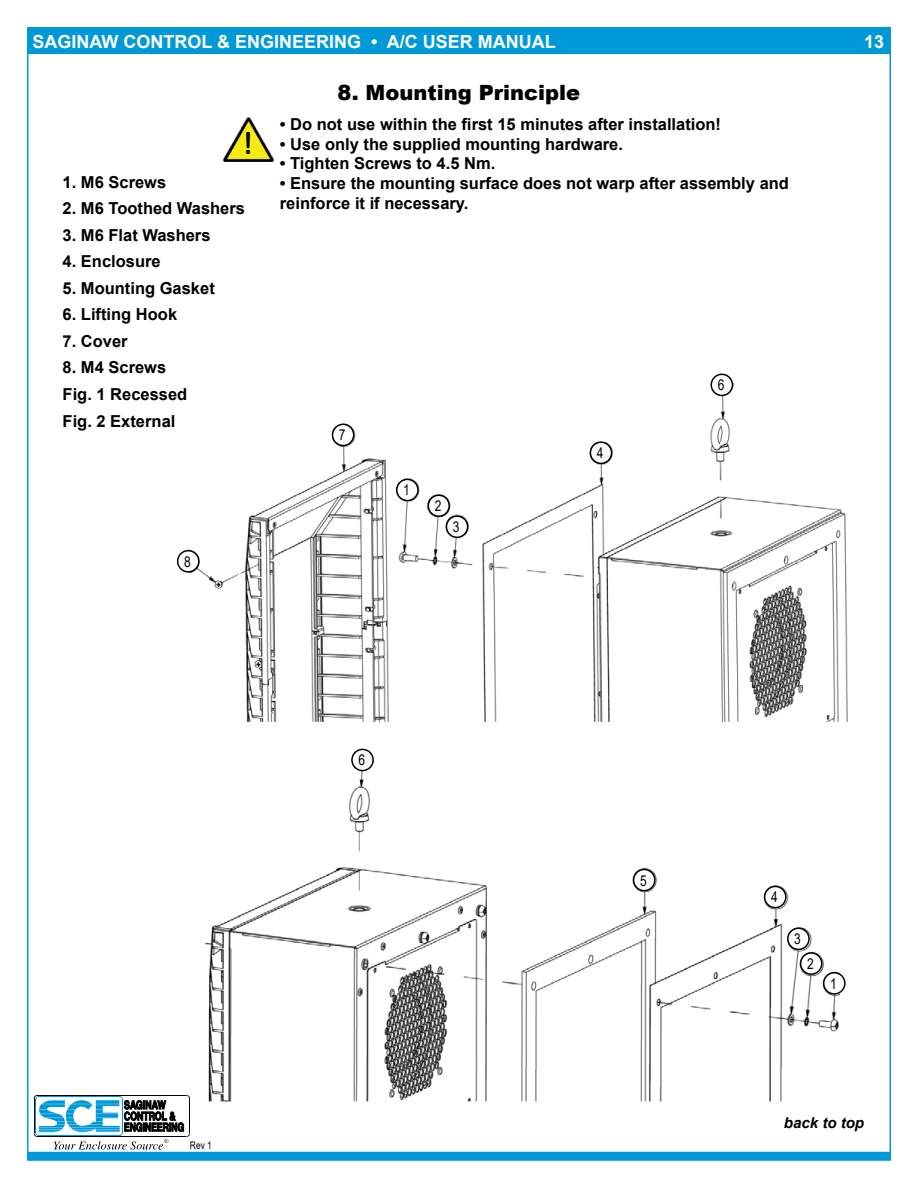
<style>
.page{position:relative;width:918px;height:1188px;background:#fff}
.page>*{position:absolute;margin:0;border:0;box-sizing:border-box;transform-origin:0 0}
.left_just{font:700 31.5px "Rift Soft";color:#000}
.left_just-2{font:900 21px "Arial";color:#000}
.t1{font:700 18px "Arial";color:#fff}
.left_just-3{font:700 16.5px/19.8px "Arial";color:#000}
.left_just-4{font:15px "Arial";color:#000;scale:.8 1}
.t2{font:italic 700 15px "Arial";color:#000}
.t3{font:10.5px "Arial";color:#000;scale:.8 1}
.s1{font-weight:400;font-size:12px;color:#000}
</style>
<div class="page">
<div style="left:27px;top:1152px;width:864px;height:9px;background:#0099d8"></div>
<svg style="left:34px;top:1095px;width:156px;height:55px"></svg>
<div style="left:27px;top:27px;width:864px;height:27px;background:#0099d8"></div>
<img style="left:223px;top:118px;width:50px;height:44px">
<svg style="left:229px;top:123px;width:38px;height:35px"></svg>
<img style="left:188px;top:384px;width:660px;height:338px">
<img style="left:205px;top:763px;width:634px;height:339px">
<div style="left:711px;top:374px;width:21px;height:21px;background:#fff;border-radius:50%"></div>
<div style="left:711px;top:374px;width:22px;height:22px;border:2px solid #000;border-radius:50%"></div>
<div style="left:352px;top:749px;width:21px;height:22px;background:#fff;border-radius:50%"></div>
<div style="left:351px;top:749px;width:23px;height:22px;border:2px solid #000;border-radius:50%"></div>
<div style="left:634px;top:870px;width:21px;height:21px;background:#fff;border-radius:50%"></div>
<div style="left:633px;top:869px;width:23px;height:22px;border:2px solid #000;border-radius:50%"></div>
<div style="left:590px;top:442px;width:22px;height:21px;background:#fff;border-radius:50%"></div>
<div style="left:590px;top:442px;width:22px;height:22px;border:2px solid #000;border-radius:50%"></div>
<div style="left:765px;top:886px;width:21px;height:22px;background:#fff;border-radius:50%"></div>
<div style="left:764px;top:886px;width:23px;height:22px;border:2px solid #000;border-radius:50%"></div>
<div style="left:446px;top:516px;width:22px;height:21px;background:#fff;border-radius:50%"></div>
<div style="left:446px;top:515px;width:22px;height:23px;border:2px solid #000;border-radius:50%"></div>
<div style="left:788px;top:928px;width:21px;height:21px;background:#fff;border-radius:50%"></div>
<div style="left:787px;top:928px;width:23px;height:22px;border:2px solid #000;border-radius:50%"></div>
<div style="left:428px;top:495px;width:21px;height:21px;background:#fff;border-radius:50%"></div>
<div style="left:428px;top:495px;width:22px;height:22px;border:2px solid #000;border-radius:50%"></div>
<div style="left:801px;top:953px;width:21px;height:21px;background:#fff;border-radius:50%"></div>
<div style="left:800px;top:952px;width:23px;height:23px;border:2px solid #000;border-radius:50%"></div>
<div style="left:397px;top:479px;width:21px;height:22px;background:#fff;border-radius:50%"></div>
<div style="left:396px;top:479px;width:23px;height:22px;border:2px solid #000;border-radius:50%"></div>
<div style="left:824px;top:973px;width:21px;height:21px;background:#fff;border-radius:50%"></div>
<div style="left:823px;top:972px;width:23px;height:23px;border:2px solid #000;border-radius:50%"></div>
<div style="left:333px;top:424px;width:21px;height:22px;background:#fff;border-radius:50%"></div>
<div style="left:332px;top:424px;width:22px;height:22px;border:2px solid #000;border-radius:50%"></div>
<div style="left:178px;top:551px;width:21px;height:21px;background:#fff;border-radius:50%"></div>
<div style="left:177px;top:550px;width:23px;height:23px;border:2px solid #000;border-radius:50%"></div>
<p class="t1" style="left:28px;top:29px;width:529px"><span class="s1">B</span>SAGINAW CONTROL &amp; ENGINEERING • A/C USER MANUAL</p>
<p class="t1" style="left:864px;top:29px;width:22px">13</p>
<p class="left_just" style="left:245px;top:121px;width:8px">!</p>
<p class="left_just-3" style="left:63px;top:172px;width:105px">1. M6 Screws</p>
<p class="left_just-3" style="left:63px;top:199px;width:184px">2. M6 Toothed Washers</p>
<p class="left_just-3" style="left:63px;top:225px;width:149px">3. M6 Flat Washers</p>
<p class="left_just-3" style="left:63px;top:252px;width:100px">4. Enclosure</p>
<p class="left_just-3" style="left:63px;top:278px;width:154px">5. Mounting Gasket</p>
<p class="left_just-3" style="left:63px;top:305px;width:116px">6. Lifting Hook</p>
<p class="left_just-3" style="left:63px;top:331px;width:67px">7. Cover</p>
<p class="left_just-3" style="left:63px;top:358px;width:105px">8. M4 Screws</p>
<p class="left_just-3" style="left:63px;top:384px;width:126px">Fig. 1 Recessed</p>
<p class="left_just-3" style="left:63px;top:411px;width:114px">Fig. 2 External</p>
<p class="left_just-4" style="left:184px;top:551px;width:10px">8</p>
<p class="left_just-2" style="left:338px;top:77px;width:244px">8. Mounting Principle</p>
<p class="left_just-3" style="left:280px;top:114px;width:443px">• Do not use within the first 15 minutes after installation!</p>
<p class="left_just-3" style="left:280px;top:134px;width:345px">• Use only the supplied mounting hardware.</p>
<p class="left_just-3" style="left:280px;top:154px;width:217px">• Tighten Screws to 4.5 Nm.</p>
<p class="left_just-3" style="left:280px;top:174px;width:511px">• Ensure the mounting surface does not warp after assembly and reinforce it if necessary.</p>
<p class="left_just-4" style="left:339px;top:425px;width:10px">7</p>
<p class="left_just-4" style="left:403px;top:480px;width:10px">1</p>
<p class="left_just-4" style="left:435px;top:496px;width:10px">2</p>
<p class="left_just-4" style="left:453px;top:517px;width:10px">3</p>
<p class="left_just-4" style="left:597px;top:443px;width:10px">4</p>
<p class="left_just-4" style="left:718px;top:375px;width:10px">6</p>
<p class="left_just-4" style="left:358px;top:750px;width:10px">6</p>
<p class="t3" style="left:190px;top:1138px;width:29px">Rev 1</p>
<p class="left_just-4" style="left:640px;top:870px;width:10px">5</p>
<p class="left_just-4" style="left:771px;top:887px;width:10px">4</p>
<p class="left_just-4" style="left:794px;top:929px;width:10px">3</p>
<p class="left_just-4" style="left:807px;top:953px;width:10px">2</p>
<p class="left_just-4" style="left:830px;top:973px;width:10px">1</p>
<p class="t2" style="left:784px;top:1113px;width:82px">back to top</p>
</div>
